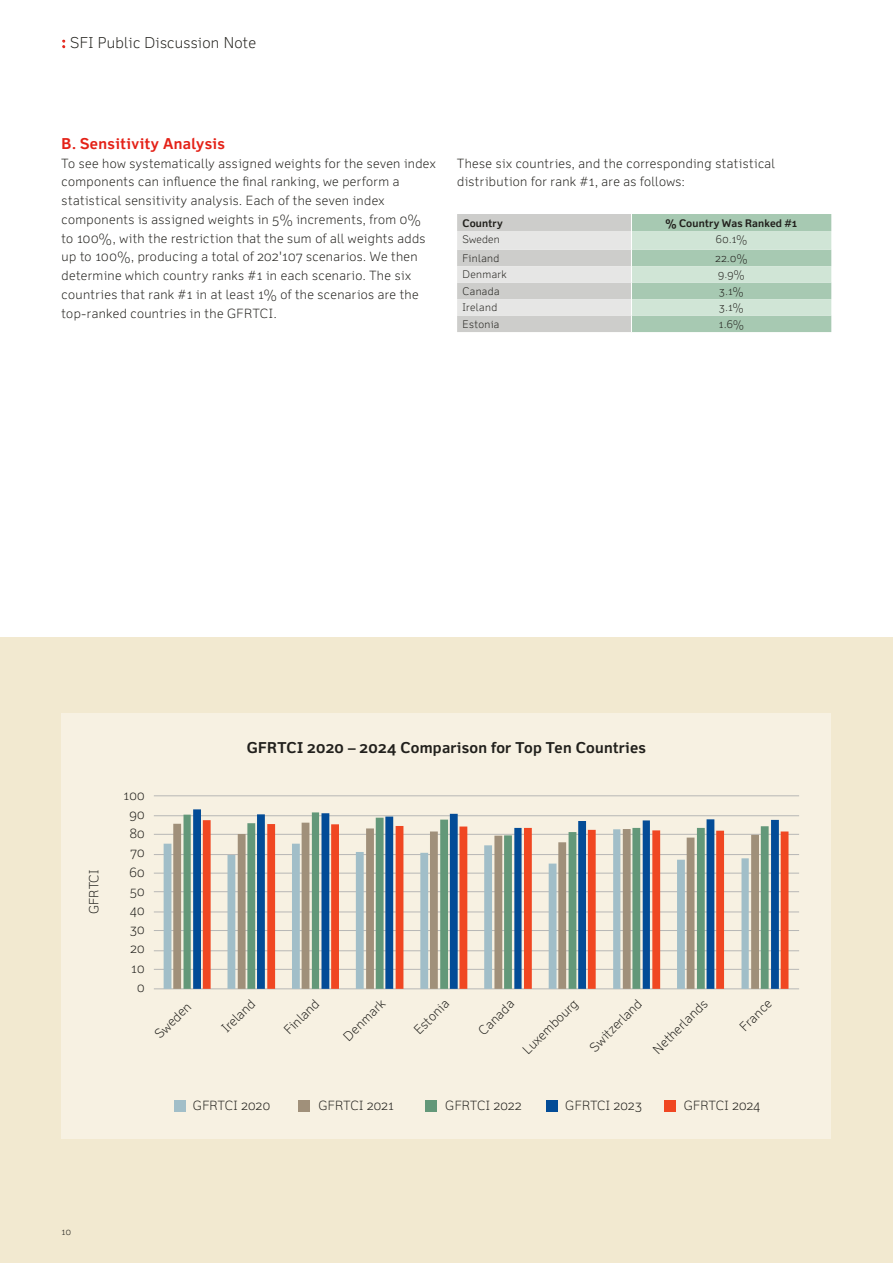
<style>
.page{position:relative;width:893px;height:1263px;background:#fff}
.page>*{position:absolute;margin:0;border:0;box-sizing:border-box;transform-origin:0 0}
.t1{font:700 15px "Felbridge Pro";letter-spacing:.02em;color:#21201c}
.t2{font:300 15px "Felbridge Pro";letter-spacing:.02em;color:#21201c}
.subtitle_red{font:700 15px "Felbridge Pro";letter-spacing:.025em;color:#e42117}
.Copy{font:300 12.75px/19.2px "Felbridge Pro";letter-spacing:.03em;color:#21201c}
.Texteinzug2{font:300 10.5px "Felbridge Pro";letter-spacing:.035em;color:#21201c}
.Copy-2{font:700 10.5px "Felbridge Pro";letter-spacing:.015em;color:#21201c}
.t3{font:300 9px "Felbridge Pro";color:#21201c}
.s1{font-family:"New Baskerville Std";font-weight:400;font-size:16.5px;color:#e42117}
</style>
<div class="page">
<div style="left:0;top:638px;width:893px;height:625px;background:#f2e9d0"></div>
<div style="left:62px;top:713px;width:769px;height:425px;background:#f7f1e2"></div>
<hr style="left:154px;top:969px;width:645px;height:1px;background:#b7b7b5">
<hr style="left:154px;top:950px;width:645px;height:1px;background:#b7b7b5">
<hr style="left:154px;top:930px;width:645px;height:1px;background:#b7b7b5">
<hr style="left:154px;top:911px;width:645px;height:1px;background:#b7b7b5">
<hr style="left:154px;top:891px;width:645px;height:1px;background:#b7b7b5">
<hr style="left:154px;top:873px;width:645px;height:1px;background:#b7b7b5">
<hr style="left:154px;top:854px;width:645px;height:1px;background:#b7b7b5">
<hr style="left:154px;top:834px;width:645px;height:1px;background:#b7b7b5">
<hr style="left:154px;top:815px;width:645px;height:1px;background:#b7b7b5">
<hr style="left:154px;top:795px;width:645px;height:1px;background:#b7b7b5">
<hr style="left:154px;top:988px;width:645px;height:1px;background:#b7b7b5">
<div style="left:299px;top:1100px;width:11px;height:11px;background:#a0907a"></div>
<div style="left:174px;top:1100px;width:11px;height:11px;background:#a1bec8"></div>
<div style="left:426px;top:1100px;width:11px;height:11px;background:#639879"></div>
<div style="left:546px;top:1100px;width:11px;height:11px;background:#034c97"></div>
<div style="left:665px;top:1100px;width:11px;height:11px;background:#f04722"></div>
<svg style="left:193px;top:809px;width:586px;height:180px"></svg>
<svg style="left:203px;top:820px;width:585px;height:169px"></svg>
<svg style="left:457px;top:214px;width:374px;height:118px;background:#c8d7cc"></svg>
<p class="t2" style="left:62px;top:34px;width:196px"><span class="s1">:</span> SFI Public Discussion Note</p>
<p class="subtitle_red" style="left:62px;top:135px;width:165px">B. Sensitivity Analysis</p>
<p class="Copy" style="left:62px;top:154px;width:376px;line-height:18.8px">To see how systematically assigned weights for the seven index components can influence the final ranking, we perform a statistical sensitivity analysis. Each of the seven index components is assigned weights in 5% increments, from 0%<br>to 100%, with the restriction that the sum of all weights adds up to 100%, producing a total of 202'107 scenarios. We then determine which country ranks #1 in each scenario. The six countries that rank #1 in at least 1% of the scenarios are the top-ranked countries in the GFRTCI.</p>
<p class="Copy" style="left:457px;top:154px;width:319px;line-height:18.8px">These six countries, and the corresponding statistical distribution for rank #1, are as follows:</p>
<p class="Copy-2" style="left:462px;top:217px;width:42px">Country</p>
<p class="Copy-2" style="left:665px;top:217px;width:133px">% Country Was Ranked #1</p>
<p class="Texteinzug2" style="left:462px;top:233px;width:39px">Sweden</p>
<p class="Texteinzug2" style="left:716px;top:233px;width:33px">60.1%</p>
<p class="Texteinzug2" style="left:462px;top:252px;width:39px">Finland</p>
<p class="Texteinzug2" style="left:715px;top:252px;width:34px">22.0%</p>
<p class="Texteinzug2" style="left:462px;top:268px;width:46px">Denmark</p>
<p class="Texteinzug2" style="left:718px;top:268px;width:28px">9.9%</p>
<p class="Texteinzug2" style="left:462px;top:285px;width:39px">Canada</p>
<p class="Texteinzug2" style="left:719px;top:285px;width:26px">3.1%</p>
<p class="Texteinzug2" style="left:462px;top:301px;width:36px">Ireland</p>
<p class="Texteinzug2" style="left:719px;top:301px;width:26px">3.1%</p>
<p class="Texteinzug2" style="left:462px;top:318px;width:39px">Estonia</p>
<p class="Texteinzug2" style="left:719px;top:318px;width:27px">1.6%</p>
<p class="Copy" style="left:84px;top:914px;width:46px;rotate:-90deg">GFRTCI</p>
<p class="t1" style="left:247px;top:739px;width:401px">GFRTCI 2020 – 2024 Comparison for Top Ten Countries</p>
<p class="Copy" style="left:124px;top:785px;width:23px;text-align:right">100<br>90<br>80<br>70<br>60<br>50<br>40<br>30<br>20<br>10<br>0</p>
<p class="Copy" style="left:150px;top:1029px;width:47px;rotate:-45deg">Sweden</p>
<p class="Copy" style="left:217px;top:1023px;width:42px;rotate:-45deg">Ireland</p>
<p class="Copy" style="left:279px;top:1025px;width:45px;rotate:-45deg">Finland</p>
<p class="Copy" style="left:339px;top:1032px;width:54px;rotate:-45deg">Denmark</p>
<p class="Copy" style="left:409px;top:1025px;width:45px;rotate:-45deg">Estonia</p>
<p class="Copy" style="left:518px;top:1045px;width:72px;rotate:-45deg">Luxembourg</p>
<p class="Copy" style="left:585px;top:1042px;width:69px;rotate:-45deg">Switzerland</p>
<p class="Copy" style="left:474px;top:1026px;width:46px;rotate:-45deg">C anada</p>
<p class="Copy" style="left:648px;top:1044px;width:72px;rotate:-45deg">N etherlands</p>
<p class="Copy" style="left:735px;top:1022px;width:40px;rotate:-45deg">France</p>
<p class="Copy" style="left:193px;top:1096px;width:79px">GFRTCI 2020</p>
<p class="Copy" style="left:318px;top:1096px;width:77px">GFRTCI 2021</p>
<p class="Copy" style="left:445px;top:1096px;width:78px">GFRTCI 2022</p>
<p class="Copy" style="left:565px;top:1096px;width:78px">GFRTCI 2023</p>
<p class="Copy" style="left:684px;top:1096px;width:78px">GFRTCI 2024</p>
<p class="t3" style="left:62px;top:1226px;width:11px">10</p>
</div>
